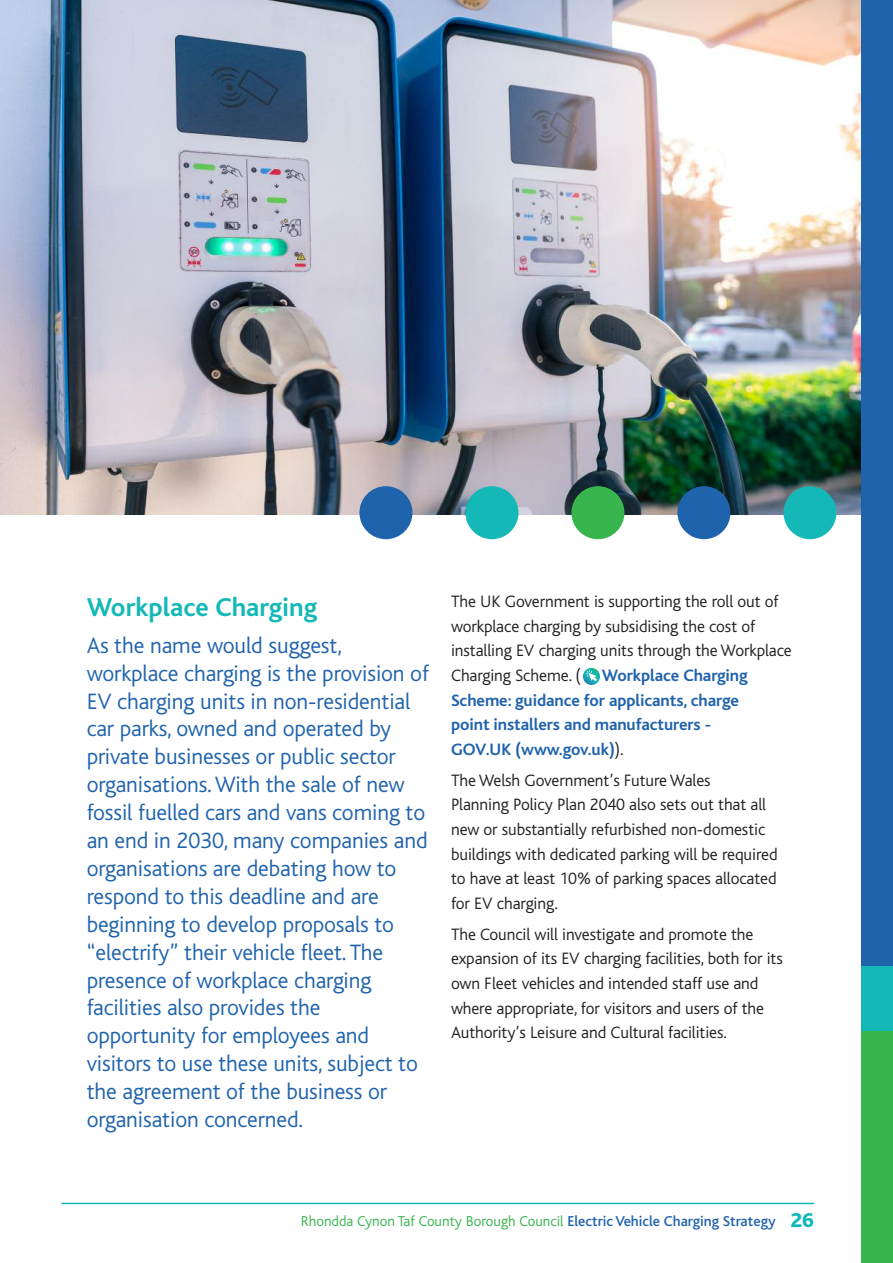
<style>
.page{position:relative;width:893px;height:1263px;background:#fff}
.page>*{position:absolute;margin:0;border:0;box-sizing:border-box;transform-origin:0 0}
.t1{font:700 27px "Bliss";color:#14b9b7}
.t2{font:300 23.25px/27.9px "Bliss";letter-spacing:-.005em;color:#2063ad}
.t3{font:300 17.25px/24.6px "Bliss";letter-spacing:-.005em;color:#231f20}
.t4{font:300 15px "Bliss";color:#39b54d}
.s1{font-weight:700;color:#2063ad}
.s2{font-weight:500;color:#2063ad}
.s3{font-weight:800;font-size:21px;color:#14b9b7}
</style>
<div class="page">
<img style="left:0;top:0;width:861px;height:514px">
<div style="left:861px;top:0;width:32px;height:1263px;background:#2063ad"></div>
<div style="left:861px;top:1029px;width:32px;height:234px;background:#39b54d"></div>
<div style="left:861px;top:966px;width:32px;height:64px;background:#14b9b7"></div>
<hr style="left:61px;top:1203px;width:753px;height:1px;background:#14b9b7">
<div style="left:783px;top:486px;width:53px;height:53px;background:#14b9b7;border-radius:50%"></div>
<div style="left:677px;top:486px;width:53px;height:53px;background:#2063ad;border-radius:50%"></div>
<div style="left:571px;top:486px;width:53px;height:53px;background:#39b54d;border-radius:50%"></div>
<div style="left:465px;top:486px;width:53px;height:53px;background:#14b9b7;border-radius:50%"></div>
<div style="left:359px;top:486px;width:53px;height:53px;background:#2063ad;border-radius:50%"></div>
<svg style="left:583px;top:668px;width:17px;height:17px"></svg>
<h1 class="t1" style="left:87px;top:596px;width:232px">Workplace Charging</h1>
<p class="t2" style="left:87px;top:633px;width:344px">As the name would suggest, workplace charging is the provision of EV charging units in non-residential car parks, owned and operated by private businesses or public sector organisations.With the sale of new fossil fuelled cars and vans coming to an end in 2030, many companies and organisations are debating how to respond to this deadline and are beginning to develop proposals to “electrify” their vehicle fleet. The presence of workplace charging facilities also provides the opportunity for employees and visitors to use these units, subject to the agreement of the business or organisation concerned.</p>
<p class="t3" style="left:451px;top:591px;width:342px">The UK Government is supporting the roll out of workplace charging by subsidising the cost of installing EV charging units through the Workplace Charging Scheme. ( <span class="s1">Workplace Charging Scheme: guidance for applicants, charge<br>point installers and manufacturers -<br>GOV.UK (www.gov.uk)</span>).</p>
<p class="t3" style="left:451px;top:769px;width:328px">The Welsh Government’s Future Wales<br>Planning Policy Plan 2040 also sets out that all new or substantially refurbished non-domestic buildings with dedicated parking will be required to have at least 10% of parking spaces allocated for EV charging.</p>
<p class="t3" style="left:451px;top:923px;width:333px">The Council will investigate and promote the expansion of its EV charging facilities, both for its own Fleet vehicles and intended staff use and where appropriate, for visitors and users of the Authority’s Leisure and Cultural facilities.</p>
<p class="t4" style="left:301px;top:1215px;width:515px">Rhondda Cynon Taf County Borough Council <span class="s2">Electric Vehicle Charging Strategy</span> <span class="s3">26</span></p>
</div>
